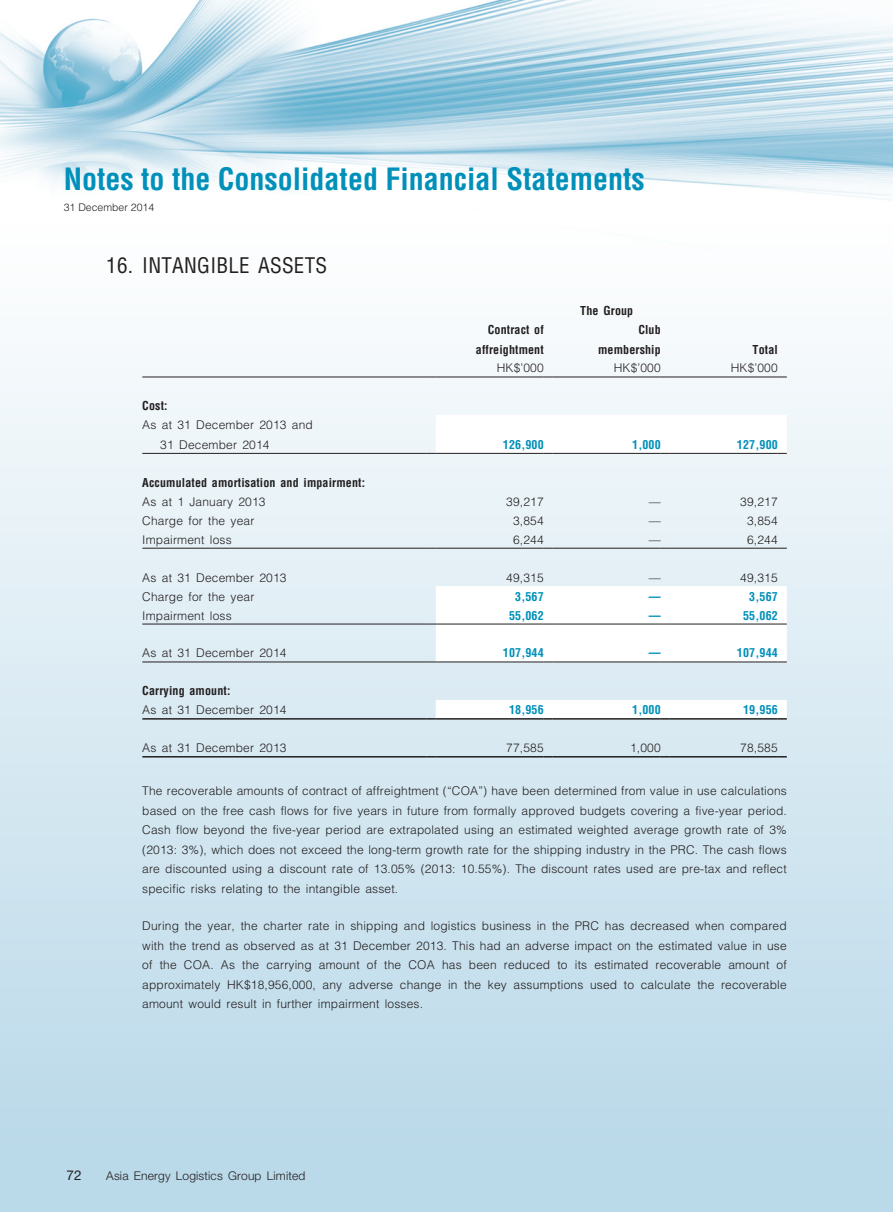
<style>
.page{position:relative;width:893px;height:1212px;background:#fff}
.page>*{position:absolute;margin:0;border:0;box-sizing:border-box;transform-origin:0 0}
.t1{font:700 condensed 30px "Helvetica LT Std";color:#0090ba}
._03_H1{font:condensed 21px "Helvetica LT Std";letter-spacing:.015em;color:#231f20}
.t2{font:13.5px "Helvetica Neue LT Std";color:#231f20}
._12___P2{font:300 12px/19.5px "Helvetica LT Std";letter-spacing:.015em;color:#231f20;text-align:justify}
._15_Table_Stub{font:300 12px/19.5px "Helvetica LT Std";letter-spacing:.015em;color:#231f20}
._31_table_tab_6pt{font:300 12px "Helvetica LT Std";letter-spacing:.015em;color:#231f20}
._31_table_tab_6pt-2{font:700 condensed 12px "Helvetica LT Std";letter-spacing:.015em;color:#0090ba}
._15_Table_Stub-2{font:700 condensed 12px "Helvetica LT Std";letter-spacing:.015em;color:#231f20}
._31_table_tab_6pt-3{font:700 condensed 12px/19.5px "Helvetica LT Std";letter-spacing:.015em;color:#231f20;text-align:right}
.t3{font:300 12px "Helvetica Neue LT Std";letter-spacing:.015em;color:#231f20}
.t4{font:300 10.5px "Helvetica LT Std";color:#231f20}
</style>
<div class="page">
<img style="left:0;top:0;width:893px;height:201px">
<div style="left:0;top:225px;width:893px;height:987px;background:linear-gradient(to bottom,#fdfefe,#b6d6e7)"></div>
<svg style="left:436px;top:415px;width:351px;height:303px"></svg>
<hr style="left:142px;top:377px;width:285px;height:1px;background:#231f20">
<hr style="left:436px;top:377px;width:108px;height:1px;background:#231f20">
<hr style="left:553px;top:377px;width:108px;height:1px;background:#231f20">
<hr style="left:670px;top:377px;width:108px;height:1px;background:#231f20">
<hr style="left:142px;top:453px;width:285px;height:1px;background:#231f20">
<hr style="left:436px;top:453px;width:108px;height:1px;background:#231f20">
<hr style="left:553px;top:453px;width:108px;height:1px;background:#231f20">
<hr style="left:670px;top:453px;width:108px;height:1px;background:#231f20">
<hr style="left:142px;top:548px;width:285px;height:1px;background:#231f20">
<hr style="left:436px;top:548px;width:108px;height:1px;background:#231f20">
<hr style="left:553px;top:548px;width:108px;height:1px;background:#231f20">
<hr style="left:670px;top:548px;width:108px;height:1px;background:#231f20">
<hr style="left:142px;top:624px;width:285px;height:1px;background:#231f20">
<hr style="left:436px;top:624px;width:108px;height:1px;background:#231f20">
<hr style="left:553px;top:624px;width:108px;height:1px;background:#231f20">
<hr style="left:670px;top:624px;width:108px;height:1px;background:#231f20">
<hr style="left:142px;top:661px;width:285px;height:1px;background:#231f20">
<hr style="left:436px;top:661px;width:108px;height:1px;background:#231f20">
<hr style="left:553px;top:661px;width:108px;height:1px;background:#231f20">
<hr style="left:670px;top:661px;width:108px;height:1px;background:#231f20">
<hr style="left:142px;top:718px;width:285px;height:2px;background:#231f20">
<svg style="left:427px;top:718px;width:9px;height:2px"></svg>
<hr style="left:436px;top:718px;width:108px;height:2px;background:#231f20">
<svg style="left:544px;top:718px;width:9px;height:2px"></svg>
<hr style="left:553px;top:718px;width:108px;height:2px;background:#231f20">
<svg style="left:661px;top:718px;width:9px;height:2px"></svg>
<hr style="left:670px;top:718px;width:108px;height:2px;background:#231f20">
<svg style="left:778px;top:718px;width:9px;height:2px"></svg>
<hr style="left:142px;top:756px;width:285px;height:1px;background:#231f20">
<hr style="left:436px;top:756px;width:108px;height:1px;background:#231f20">
<hr style="left:553px;top:756px;width:108px;height:1px;background:#231f20">
<hr style="left:670px;top:756px;width:108px;height:1px;background:#231f20">
<h1 class="t1" style="left:64px;top:161px;width:582px">Notes to the Consolidated Financial Statements</h1>
<p class="t4" style="left:64px;top:201px;width:92px">31 December 2014</p>
<p class="_03_H1" style="left:106px;top:252px;width:222px">16. INTANGIBLE ASSETS</p>
<p class="_15_Table_Stub-2" style="left:142px;top:398px;width:27px">Cost:</p>
<p class="_15_Table_Stub" style="left:160px;top:415px;width:154px;text-indent:-18px">As at 31 December 2013 and<br>31 December 2014</p>
<p class="_31_table_tab_6pt-3" style="left:580px;top:301px;width:55px">The Group</p>
<p class="_31_table_tab_6pt-3" style="left:476px;top:320px;width:69px">Contract of affreightment</p>
<p class="_31_table_tab_6pt-3" style="left:598px;top:320px;width:64px">Club membership</p>
<p class="_31_table_tab_6pt-3" style="left:752px;top:339px;width:27px">Total</p>
<p class="_31_table_tab_6pt" style="left:497px;top:361px;width:49px">HK$’000</p>
<p class="_31_table_tab_6pt" style="left:614px;top:361px;width:49px">HK$’000</p>
<p class="_31_table_tab_6pt" style="left:731px;top:361px;width:49px">HK$’000</p>
<p class="_31_table_tab_6pt-2" style="left:503px;top:437px;width:42px">126,900</p>
<p class="_31_table_tab_6pt-2" style="left:632px;top:437px;width:30px">1,000</p>
<p class="_31_table_tab_6pt-2" style="left:737px;top:437px;width:42px">127,900</p>
<p class="_15_Table_Stub-2" style="left:142px;top:475px;width:224px">Accumulated amortisation and impairment:</p>
<p class="_15_Table_Stub" style="left:142px;top:492px;width:125px">As at 1 January 2013</p>
<p class="_31_table_tab_6pt" style="left:506px;top:494px;width:39px">39,217</p>
<p class="_31_table_tab_6pt" style="left:649px;top:494px;width:13px">—</p>
<p class="_31_table_tab_6pt" style="left:740px;top:494px;width:39px">39,217</p>
<p class="_15_Table_Stub" style="left:142px;top:511px;width:114px">Charge for the year</p>
<p class="_31_table_tab_6pt" style="left:513px;top:513px;width:32px">3,854</p>
<p class="_31_table_tab_6pt" style="left:649px;top:513px;width:13px">—</p>
<p class="_31_table_tab_6pt" style="left:747px;top:513px;width:32px">3,854</p>
<p class="_15_Table_Stub" style="left:142px;top:529px;width:91px">Impairment loss</p>
<p class="_31_table_tab_6pt" style="left:513px;top:532px;width:32px">6,244</p>
<p class="_31_table_tab_6pt" style="left:649px;top:532px;width:13px">—</p>
<p class="_31_table_tab_6pt" style="left:747px;top:532px;width:32px">6,244</p>
<p class="_15_Table_Stub" style="left:142px;top:567px;width:146px">As at 31 December 2013</p>
<p class="_31_table_tab_6pt" style="left:506px;top:570px;width:39px">49,315</p>
<p class="_31_table_tab_6pt" style="left:649px;top:570px;width:13px">—</p>
<p class="_31_table_tab_6pt" style="left:740px;top:570px;width:39px">49,315</p>
<p class="_15_Table_Stub" style="left:142px;top:586px;width:114px">Charge for the year</p>
<p class="_31_table_tab_6pt-2" style="left:515px;top:589px;width:30px">3,567</p>
<p class="_31_table_tab_6pt-2" style="left:649px;top:589px;width:13px">—</p>
<p class="_31_table_tab_6pt-2" style="left:749px;top:589px;width:30px">3,567</p>
<p class="_15_Table_Stub" style="left:142px;top:605px;width:91px">Impairment loss</p>
<p class="_31_table_tab_6pt-2" style="left:509px;top:608px;width:36px">55,062</p>
<p class="_31_table_tab_6pt-2" style="left:649px;top:608px;width:13px">—</p>
<p class="_31_table_tab_6pt-2" style="left:743px;top:608px;width:36px">55,062</p>
<p class="_15_Table_Stub" style="left:142px;top:643px;width:146px">As at 31 December 2014</p>
<p class="_31_table_tab_6pt-2" style="left:503px;top:645px;width:42px">107,944</p>
<p class="_31_table_tab_6pt-2" style="left:649px;top:645px;width:13px">—</p>
<p class="_31_table_tab_6pt-2" style="left:737px;top:645px;width:42px">107,944</p>
<p class="_15_Table_Stub-2" style="left:142px;top:683px;width:90px">Carrying amount:</p>
<p class="_15_Table_Stub" style="left:142px;top:700px;width:146px">As at 31 December 2014</p>
<p class="_31_table_tab_6pt-2" style="left:509px;top:702px;width:36px">18,956</p>
<p class="_31_table_tab_6pt-2" style="left:632px;top:702px;width:30px">1,000</p>
<p class="_31_table_tab_6pt-2" style="left:743px;top:702px;width:36px">19,956</p>
<p class="_15_Table_Stub" style="left:142px;top:738px;width:146px">As at 31 December 2013</p>
<p class="_31_table_tab_6pt" style="left:506px;top:740px;width:39px">77,585</p>
<p class="_31_table_tab_6pt" style="left:630px;top:740px;width:32px">1,000</p>
<p class="_31_table_tab_6pt" style="left:740px;top:740px;width:39px">78,585</p>
<p class="_12___P2" style="left:142px;top:781px;width:646px">The recoverable amounts of contract of affreightment (“COA”) have been determined from value in use calculations based on the free cash flows for five years in future from formally approved budgets covering a five-year period.<br>Cash flow beyond the five-year period are extrapolated using an estimated weighted average growth rate of 3% (2013: 3%), which does not exceed the long-term growth rate for the shipping industry in the PRC. The cash flows are discounted using a discount rate of 13.05% (2013: 10.55%). The discount rates used are pre-tax and reflect specific risks relating to the intangible asset.</p>
<p class="_12___P2" style="left:142px;top:916px;width:646px">During the year, the charter rate in shipping and logistics business in the PRC has decreased when compared with the trend as observed as at 31 December 2013. This had an adverse impact on the estimated value in use of the COA. As the carrying amount of the COA has been reduced to its estimated recoverable amount of approximately HK$18,956,000, any adverse change in the key assumptions used to calculate the recoverable amount would result in further impairment losses.</p>
<p class="t2" style="left:67px;top:1167px;width:17px">72</p>
<p class="t3" style="left:106px;top:1168px;width:201px">Asia Energy Logistics Group Limited</p>
</div>
